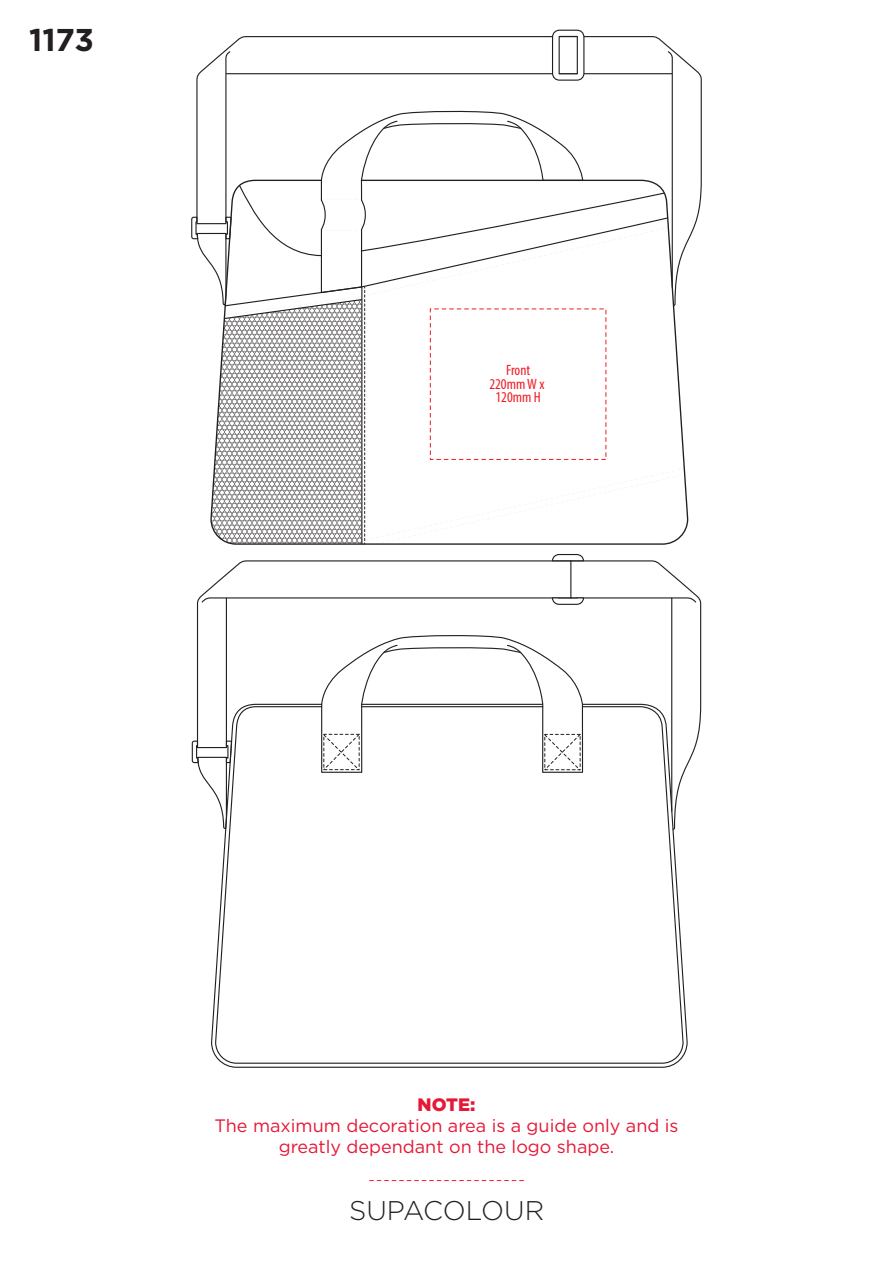
<style>
.page{position:relative;width:893px;height:1263px;background:#fff}
.page>*{position:absolute;margin:0;border:0;box-sizing:border-box;transform-origin:0 0}
.t1{font:700 31.5px "Gotham";color:#231f20}
.t2{font:300 27px "Gotham";color:#231f20}
.t3{font:18px/21px "Gotham";color:#e51836;text-align:center}
.t4{font:900 18px "Gotham";color:#e51836}
.t5{font:condensed 15px/13.5px "Myriad Pro";color:#ee1d23;text-align:center}
</style>
<div class="page">
<svg style="left:369px;top:1180px;width:155px;height:1px"></svg>
<svg style="left:191px;top:29px;width:493px;height:515px"></svg>
<svg style="left:191px;top:740px;width:5px;height:24px"></svg>
<svg style="left:196px;top:560px;width:506px;height:227px"></svg>
<svg style="left:551px;top:554px;width:34px;height:8px"></svg>
<svg style="left:201px;top:597px;width:496px;height:8px"></svg>
<svg style="left:210px;top:703px;width:478px;height:365px"></svg>
<svg style="left:215px;top:705px;width:469px;height:359px"></svg>
<svg style="left:321px;top:633px;width:263px;height:140px"></svg>
<hr style="left:570px;top:561px;width:1px;height:37px;background:#231f20">
<hr style="left:362px;top:706px;width:181px;height:1px;background:#231f20">
<h1 class="t1" style="left:29px;top:22px;width:67px">1173</h1>
<p class="t5" style="left:489px;top:363px;width:57px">Front<br>220mm W x<br>120mm H</p>
<p class="t4" style="left:418px;top:1094px;width:59px">NOTE:</p>
<p class="t3" style="left:214px;top:1114px;width:465px">The maximum decoration area is a guide only and is greatly dependant on the logo shape.</p>
<h2 class="t2" style="left:349px;top:1195px;width:197px">SUPACOLOUR</h2>
</div>
